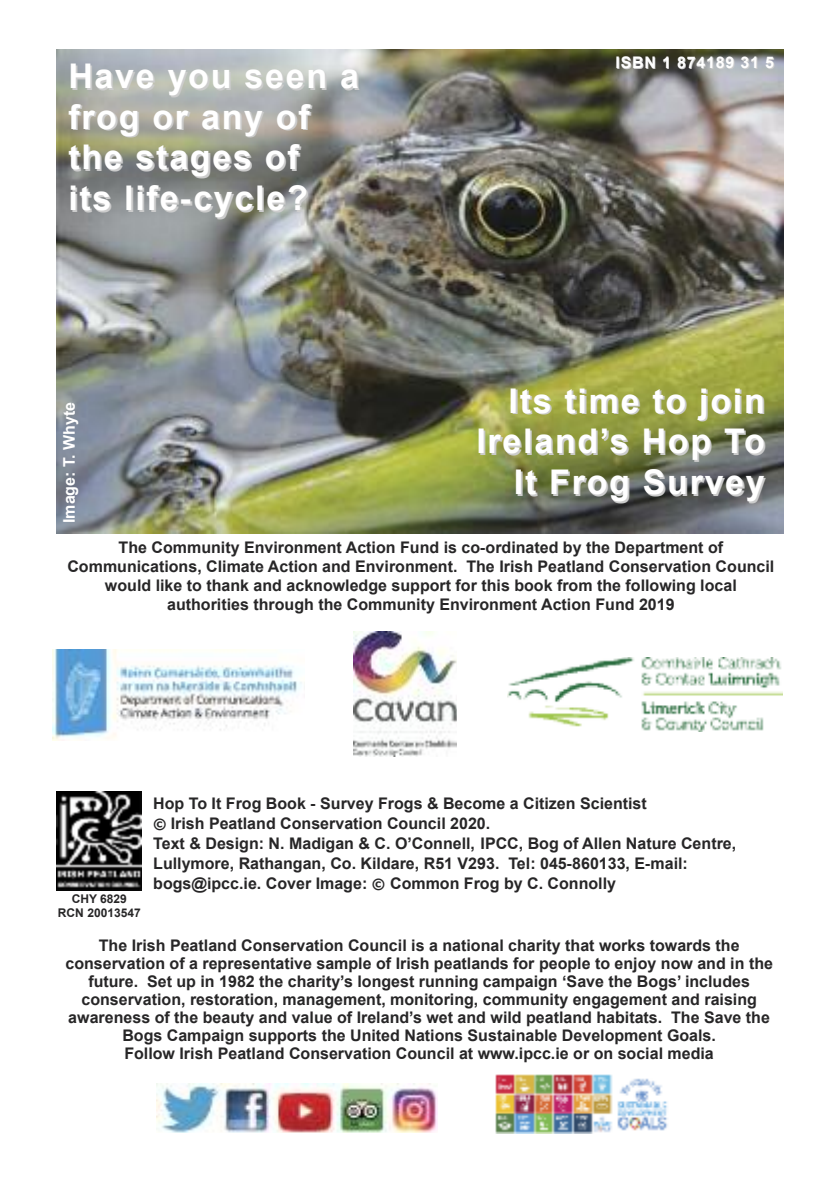
<style>
.page{position:relative;width:840px;height:1191px;background:#fff}
.page>*{position:absolute;margin:0;border:0;box-sizing:border-box;transform-origin:0 0}
.t1{font:700 34px/40.8px "Arial";letter-spacing:.05em;color:#fff}
.t2{font:700 16px/18px "Arial";color:#272627;text-align:center}
.t3{font:700 16px "Arial";letter-spacing:.05em;color:#fff}
.t4{font:700 16px "Arial";color:#fff}
.t5{font:700 12px/14.4px "Arial";color:#272627;text-align:center}
.s1{font-family:"Verdana";font-size:14px}
</style>
<div class="page">
<img style="left:57px;top:50px;width:725px;height:483px">
<img style="left:53px;top:649px;width:249px;height:91px">
<img style="left:57px;top:792px;width:85px;height:98px">
<img style="left:507px;top:657px;width:274px;height:74px">
<img style="left:353px;top:631px;width:103px;height:125px">
<img style="left:495px;top:1074px;width:173px;height:59px">
<img style="left:156px;top:1083px;width:281px;height:49px">
<h1 class="t1" style="left:68px;top:56px;width:292px">Have you seen a frog or any of the stages of<br>its life-cycle?</h1>
<p class="t4" style="left:60px;top:523px;width:122px;rotate:-90deg">Image: T. Whyte</p>
<p class="t3" style="left:615px;top:54px;width:160px">ISBN 1 874189 31 5</p>
<h1 class="t1" style="left:476px;top:380px;width:290px;text-align:right">Its time to join<br>Ireland’s Hop To<br>It Frog Survey</h1>
<p class="t2" style="left:67px;top:537px;width:708px;line-height:19.2px">The Community Environment Action Fund is co-ordinated by the Department of Communications, Climate Action and Environment. The Irish Peatland Conservation Council would like to thank and acknowledge support for this book from the following local authorities through the Community Environment Action Fund 2019</p>
<p class="t5" style="left:58px;top:891px;width:84px">CHY 6829<br>RCN 20013547</p>
<p class="t2" style="left:153px;top:793px;width:584px;line-height:20px;text-align:left">Hop To It Frog Book - Survey Frogs &amp; Become a Citizen Scientist<br><span class="s1">©</span> Irish Peatland Conservation Council 2020.<br>Text &amp; Design: N. Madigan &amp; C. O’Connell, IPCC, Bog of Allen Nature Centre, Lullymore, Rathangan, Co. Kildare, R51 V293. Tel: 045-860133, E-mail: bogs@ipcc.ie. Cover Image: <span class="s1">©</span> Common Frog by C. Connolly</p>
<p class="t2" style="left:65px;top:936px;width:708px">The Irish Peatland Conservation Council is a national charity that works towards the conservation of a representative sample of Irish peatlands for people to enjoy now and in the future. Set up in 1982 the charity’s longest running campaign ‘Save the Bogs’ includes conservation, restoration, management, monitoring, community engagement and raising awareness of the beauty and value of Ireland’s wet and wild peatland habitats. The Save the Bogs Campaign supports the United Nations Sustainable Development Goals.<br>Follow Irish Peatland Conservation Council at www.ipcc.ie or on social media</p>
</div>
